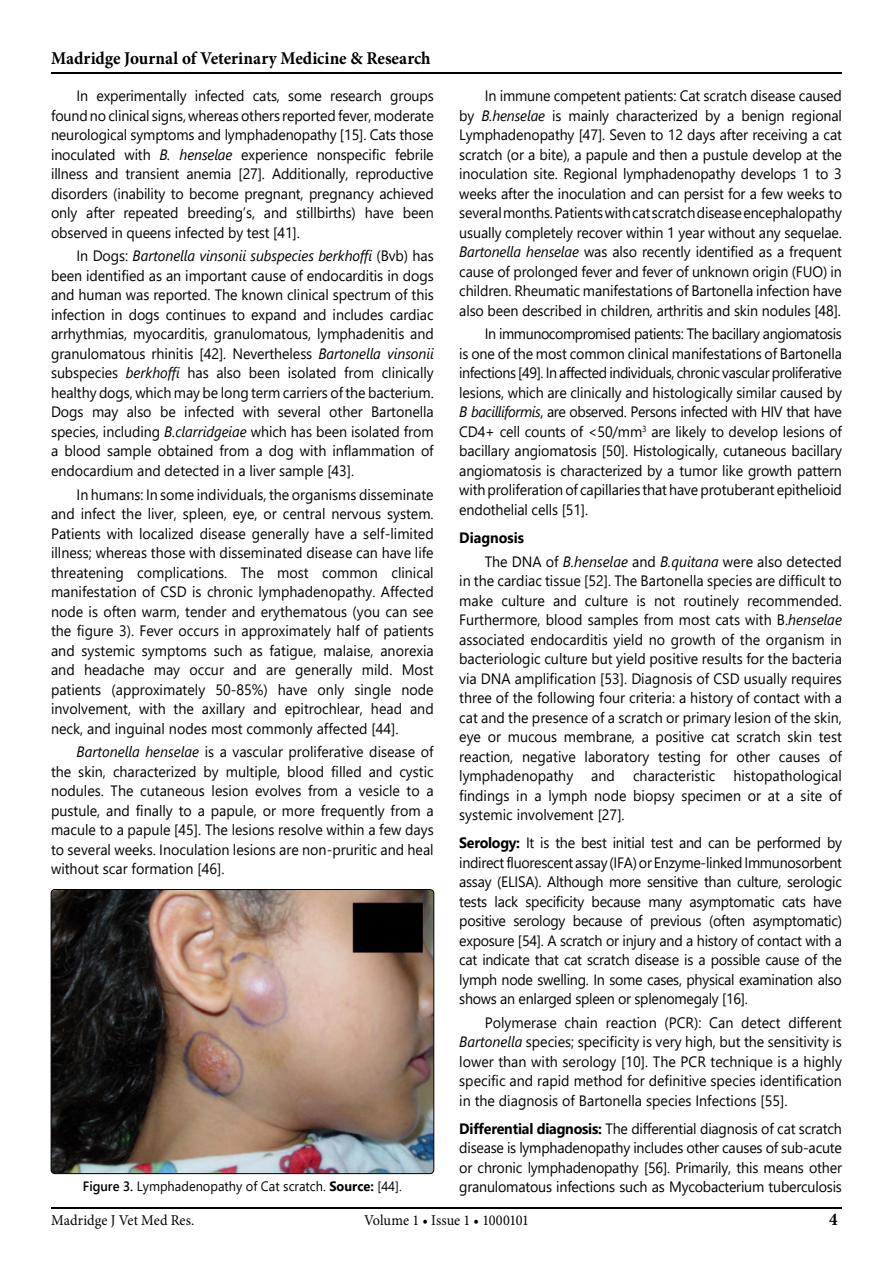
<style>
.page{position:relative;width:893px;height:1263px;background:#fff}
.page>*{position:absolute;margin:0;border:0;box-sizing:border-box;transform-origin:0 0}
.t1{font:700 18px "Minion Pro";color:#000;scale:.95 1}
.t2{font:15px/19.5px "Segoe UI";letter-spacing:-.005em;color:#000;text-align:justify;scale:.95 1}
.t3{font:15px "Minion Pro";color:#000;scale:.95 1}
.t4{font:13.5px "Segoe UI";color:#000;scale:.95 1}
.s1{font-style:italic}
.s2{font-weight:600}
.s3{font-weight:700}
</style>
<div class="page">
<hr style="left:51px;top:73px;width:791px;height:1px;background:#000">
<hr style="left:51px;top:1208px;width:791px;height:1px;background:#000">
<img style="left:51px;top:889px;width:383px;height:284px">
<div style="left:51px;top:889px;width:383px;height:285px;border:1px solid #000;border-radius:4px"></div>
<p class="t1" style="left:51px;top:46px;width:401px">Madridge Journal of Veterinary Medicine &amp; Research</p>
<p class="t2" style="left:51px;top:85px;width:404px;text-indent:26px">In experimentally infected cats, some research groups found no clinical signs, whereas others reported fever, moderate neurological symptoms and lymphadenopathy [15]. Cats those inoculated with <span class="s1">B. henselae</span> experience nonspecific febrile illness and transient anemia [27]. Additionally, reproductive disorders (inability to become pregnant, pregnancy achieved only after repeated breeding’s, and stillbirths) have been observed in queens infected by test [41].</p>
<p class="t2" style="left:51px;top:245px;width:404px;text-indent:26px">In Dogs: <span class="s1">Bartonella vinsonii subspecies berkhoffi</span> (Bvb) has been identified as an important cause of endocarditis in dogs and human was reported. The known clinical spectrum of this infection in dogs continues to expand and includes cardiac arrhythmias, myocarditis, granulomatous, lymphadenitis and granulomatous rhinitis [42]. Nevertheless <span class="s1">Bartonella vinsonii </span>subspecies <span class="s1">berkhoffi</span> has also been isolated from clinically healthy dogs, which may be long term carriers of the bacterium.<br>Dogs may also be infected with several other Bartonella species, including <span class="s1">B.clarridgeiae</span> which has been isolated from a blood sample obtained from a dog with inflammation of endocardium and detected in a liver sample [43].</p>
<p class="t2" style="left:51px;top:483px;width:404px;text-indent:26px">In humans: In some individuals, the organisms disseminate and infect the liver, spleen, eye, or central nervous system.<br>Patients with localized disease generally have a self-limited illness; whereas those with disseminated disease can have life threatening complications. The most common clinical manifestation of CSD is chronic lymphadenopathy. Affected node is often warm, tender and erythematous (you can see the figure 3). Fever occurs in approximately half of patients and systemic symptoms such as fatigue, malaise, anorexia and headache may occur and are generally mild. Most patients (approximately 50-85%) have only single node involvement, with the axillary and epitrochlear, head and neck, and inguinal nodes most commonly affected [44].</p>
<p class="t2" style="left:51px;top:741px;width:404px;text-indent:26px"><span class="s1">Bartonella henselae</span> is a vascular proliferative disease of the skin, characterized by multiple, blood filled and cystic nodules. The cutaneous lesion evolves from a vesicle to a pustule, and finally to a papule, or more frequently from a macule to a papule [45]. The lesions resolve within a few days to several weeks. Inoculation lesions are non-pruritic and heal without scar formation [46].</p>
<p class="t4" style="left:83px;top:1174px;width:337px"><span class="s2">Figure 3.</span> Lymphadenopathy of Cat scratch. <span class="s3">Source:</span> [44].</p>
<p class="t2" style="left:459px;top:85px;width:404px;text-indent:26px">In immune competent patients: Cat scratch disease caused by <span class="s1">B.henselae</span> is mainly characterized by a benign regional Lymphadenopathy [47]. Seven to 12 days after receiving a cat scratch (or a bite), a papule and then a pustule develop at the inoculation site. Regional lymphadenopathy develops 1 to 3 weeks after the inoculation and can persist for a few weeks to several months. Patients with cat scratch disease encephalopathy usually completely recover within 1 year without any sequelae.<br><span class="s1">Bartonella henselae</span> was also recently identified as a frequent cause of prolonged fever and fever of unknown origin (FUO) in children. Rheumatic manifestations of Bartonella infection have also been described in children, arthritis and skin nodules [48].</p>
<p class="t2" style="left:459px;top:323px;width:404px;text-indent:26px">In immunocompromised patients: The bacillary angiomatosis is one of the most common clinical manifestations of Bartonella infections [49]. In affected individuals, chronic vascular proliferative lesions, which are clinically and histologically similar caused by <span class="s1">B bacilliformis</span>, are observed. Persons infected with HIV that have CD4+ cell counts of &lt;50/mm<sup>3</sup> are likely to develop lesions of bacillary angiomatosis [50]. Histologically, cutaneous bacillary angiomatosis is characterized by a tumor like growth pattern with proliferation of capillaries that have protuberant epithelioid endothelial cells [51].</p>
<p class="t2" style="left:485px;top:524px;width:377px;line-height:23.7px;text-indent:-26px"><span class="s3">Diagnosis<br></span>The DNA of <span class="s1">B.henselae</span> and <span class="s1">B.quitana</span> were also detected</p>
<p class="t2" style="left:459px;top:570px;width:404px">in the cardiac tissue [52]. The Bartonella species are difficult to make culture and culture is not routinely recommended.<br>Furthermore, blood samples from most cats with B.<span class="s1">henselae </span>associated endocarditis yield no growth of the organism in bacteriologic culture but yield positive results for the bacteria via DNA amplification [53]. Diagnosis of CSD usually requires three of the following four criteria: a history of contact with a cat and the presence of a scratch or primary lesion of the skin, eye or mucous membrane, a positive cat scratch skin test reaction, negative laboratory testing for other causes of lymphadenopathy and characteristic histopathological findings in a lymph node biopsy specimen or at a site of systemic involvement [27].</p>
<p class="t2" style="left:459px;top:832px;width:404px"><span class="s3">Serology:</span> It is the best initial test and can be performed by indirect fluorescent assay (IFA) or Enzyme-linked Immunosorbent assay (ELISA). Although more sensitive than culture, serologic tests lack specificity because many asymptomatic cats have positive serology because of previous (often asymptomatic) exposure [54]. A scratch or injury and a history of contact with a cat indicate that cat scratch disease is a possible cause of the lymph node swelling. In some cases, physical examination also shows an enlarged spleen or splenomegaly [16].</p>
<p class="t2" style="left:459px;top:1011px;width:404px;text-indent:26px">Polymerase chain reaction (PCR): Can detect different <span class="s1">Bartonella</span> species; specificity is very high, but the sensitivity is lower than with serology [10]. The PCR technique is a highly specific and rapid method for definitive species identification in the diagnosis of Bartonella species Infections [55].</p>
<p class="t2" style="left:459px;top:1117px;width:404px"><span class="s3">Differential diagnosis:</span> The differential diagnosis of cat scratch disease is lymphadenopathy includes other causes of sub-acute or chronic lymphadenopathy [56]. Primarily, this means other granulomatous infections such as Mycobacterium tuberculosis</p>
<p class="t3" style="left:51px;top:1210px;width:153px">Madridge J Vet Med Res.</p>
<p class="t3" style="left:364px;top:1210px;width:175px">Volume 1 • Issue 1 • 1000101</p>
<p class="t1" style="left:829px;top:1206px;width:11px">4</p>
</div>
